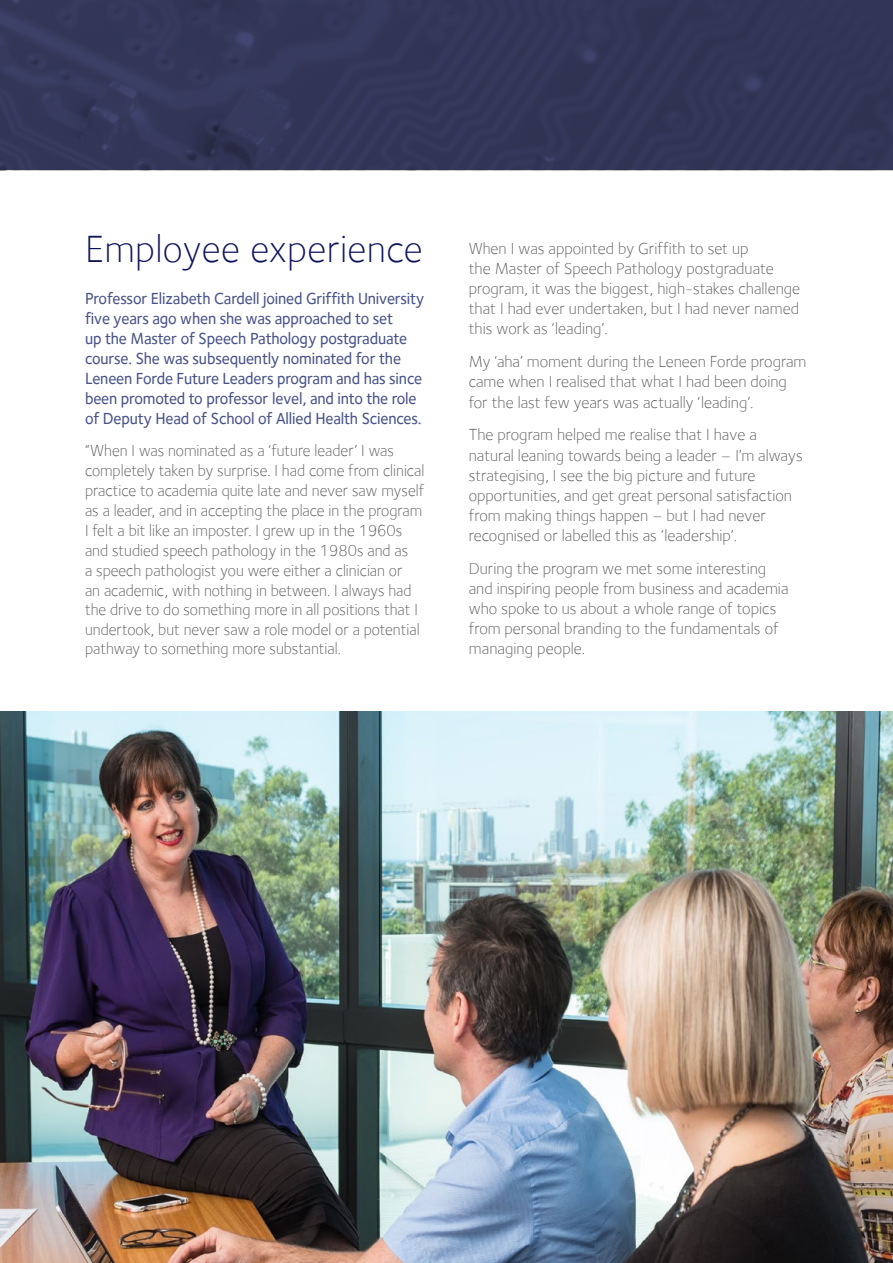
<style>
.page{position:relative;width:893px;height:1263px;background:#fff}
.page>*{position:absolute;margin:0;border:0;box-sizing:border-box;transform-origin:0 0}
.t1{font:300 39px "Foundry Sterling";letter-spacing:.01em;color:#0e155b}
.t2{font:300 16.5px/20.1px "Foundry Sterling";color:#58595b}
.t3{font:500 16.5px/20px "Foundry Sterling";letter-spacing:-.01em;color:#485389;scale:.96 1}
</style>
<div class="page">
<div style="left:0;top:0;width:893px;height:170px;background:#333657"></div>
<img style="left:0;top:712px;width:893px;height:551px">
<p class="t1" style="left:85px;top:227px;width:339px">Employee experience</p>
<p class="t3" style="left:85px;top:288px;width:355px">Professor Elizabeth Cardell joined Griffith University five years ago when she was approached to set<br>up the Master of Speech Pathology postgraduate course. She was subsequently nominated for the Leneen Forde Future Leaders program and has since been promoted to professor level, and into the role of Deputy Head of School of Allied Health Sciences.</p>
<p class="t2" style="left:85px;top:441px;width:341px">“When I was nominated as a ‘future leader’ I was completely taken by surprise. I had come from clinical practice to academia quite late and never saw myself as a leader, and in accepting the place in the program I felt a bit like an imposter. I grew up in the 1960s and studied speech pathology in the 1980s and as<br>a speech pathologist you were either a clinician or<br>an academic, with nothing in between. I always had the drive to do something more in all positions that I undertook, but never saw a role model or a potential pathway to something more substantial.</p>
<p class="t2" style="left:469px;top:238px;width:333px">When I was appointed by Griffith to set up<br>the Master of Speech Pathology postgraduate program, it was the biggest, high-stakes challenge that I had ever undertaken, but I had never named this work as ‘leading’.</p>
<p class="t2" style="left:469px;top:352px;width:339px">My ‘aha’ moment during the Leneen Forde program came when I realised that what I had been doing for the last few years was actually ‘leading’.</p>
<p class="t2" style="left:469px;top:425px;width:335px">The program helped me realise that I have a natural leaning towards being a leader – I’m always strategising, I see the big picture and future opportunities, and get great personal satisfaction from making things happen – but I had never recognised or labelled this as ‘leadership’.</p>
<p class="t2" style="left:469px;top:558px;width:321px">During the program we met some interesting and inspiring people from business and academia who spoke to us about a whole range of topics from personal branding to the fundamentals of managing people.</p>
</div>
